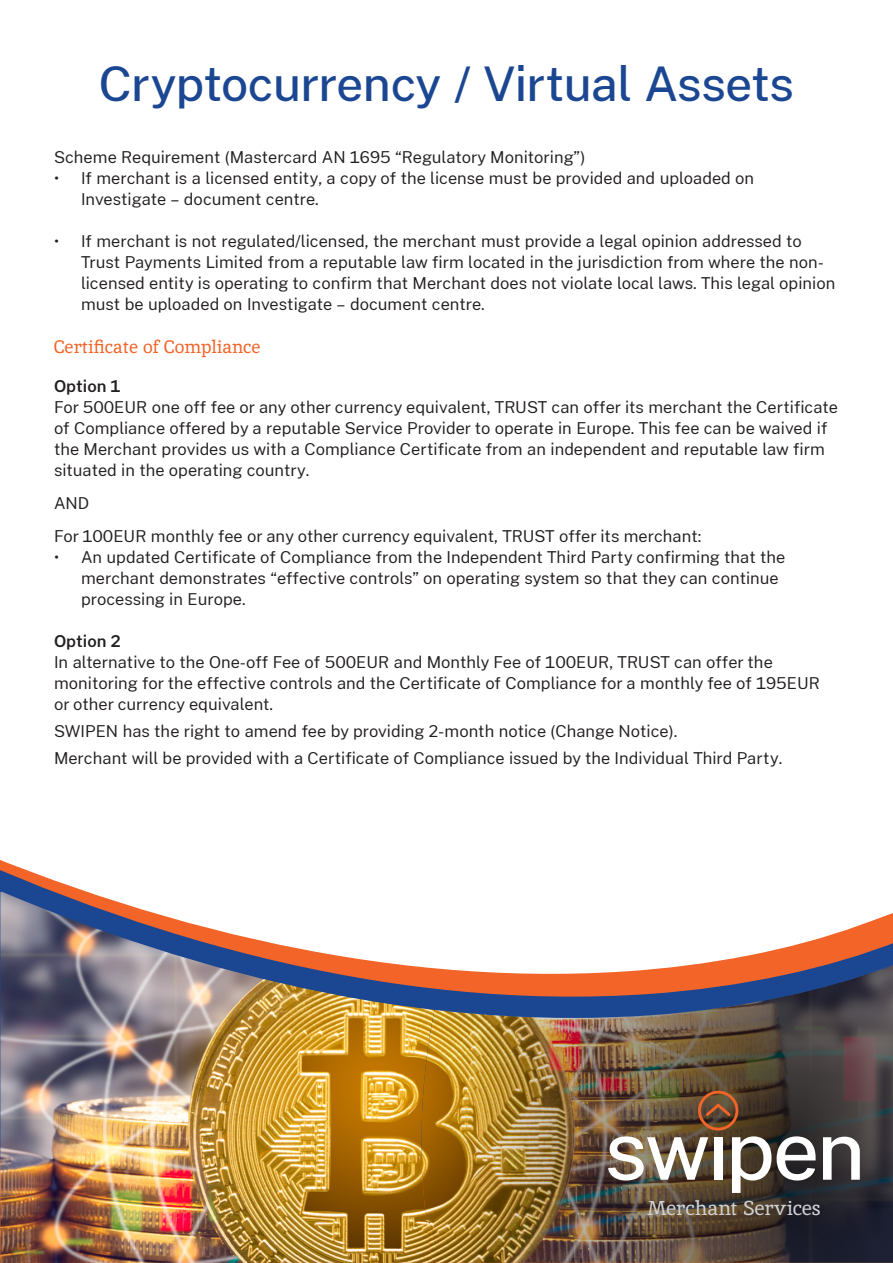
<style>
.page{position:relative;width:893px;height:1263px;background:#fff}
.page>*{position:absolute;margin:0;border:0;box-sizing:border-box;transform-origin:0 0}
.t1{font:500 48px "Cheyenne Sans";letter-spacing:-.015em;color:#1b4692}
.t2{font:20.1px "Inika";letter-spacing:-.02em;color:#d1d2d4}
.t3{font:18px "Inika";color:#f26428}
.t4{font:16.5px/21px "Cheyenne Sans";color:#231f20}
.t5{font:600 16.5px "Cheyenne Sans";color:#231f20}
</style>
<div class="page">
<svg style="left:0;top:860px;width:88px;height:32px"></svg>
<img style="left:0;top:892px;width:893px;height:371px">
<img style="left:422px;top:965px;width:471px;height:298px">
<img style="left:608px;top:1136px;width:100px;height:44px">
<div style="left:714px;top:1137px;width:8px;height:43px;background:#fff"></div>
<svg style="left:732px;top:1136px;width:39px;height:57px"></svg>
<svg style="left:777px;top:1136px;width:39px;height:44px"></svg>
<svg style="left:823px;top:1137px;width:37px;height:43px"></svg>
<svg style="left:698px;top:1091px;width:40px;height:39px;background:#7e4c2c"></svg>
<p class="t1" style="left:99px;top:54px;width:696px">Cryptocurrency / Virtual Assets</p>
<p class="t4" style="left:54px;top:146px;width:533px">Scheme Requirement (Mastercard AN 1695 “Regulatory Monitoring”)</p>
<p class="t4" style="left:81px;top:167px;width:675px;text-indent:-27px">• If merchant is a licensed entity, a copy of the license must be provided and uploaded on<br>Investigate – document centre.</p>
<p class="t4" style="left:81px;top:230px;width:756px;text-indent:-27px">• If merchant is not regulated/licensed, the merchant must provide a legal opinion addressed to Trust Payments Limited from a reputable law firm located in the jurisdiction from where the non&shy;licensed entity is operating to confirm that Merchant does not violate local laws. This legal opinion must be uploaded on Investigate – document centre.</p>
<p class="t3" style="left:54px;top:334px;width:208px">Certificate of Compliance</p>
<p class="t5" style="left:54px;top:376px;width:68px">Option 1</p>
<p class="t4" style="left:54px;top:396px;width:785px">For 500EUR one off fee or any other currency equivalent, TRUST can offer its merchant the Certificate of Compliance offered by a reputable Service Provider to operate in Europe. This fee can be waived if the Merchant provides us with a Compliance Certificate from an independent and reputable law firm situated in the operating country.</p>
<p class="t4" style="left:54px;top:492px;width:37px">AND</p>
<p class="t4" style="left:54px;top:525px;width:649px">For 100EUR monthly fee or any other currency equivalent, TRUST offer its merchant:</p>
<p class="t4" style="left:81px;top:546px;width:706px;text-indent:-27px">• An updated Certificate of Compliance from the Independent Third Party confirming that the merchant demonstrates “effective controls” on operating system so that they can continue processing in Europe.</p>
<p class="t5" style="left:54px;top:631px;width:68px">Option 2</p>
<p class="t4" style="left:54px;top:651px;width:767px">In alternative to the One-off Fee of 500EUR and Monthly Fee of 100EUR, TRUST can offer the monitoring for the effective controls and the Certificate of Compliance for a monthly fee of 195EUR or other currency equivalent.</p>
<p class="t4" style="left:54px;top:720px;width:625px">SWIPEN has the right to amend fee by providing 2-month notice (Change Notice).</p>
<p class="t4" style="left:54px;top:747px;width:730px">Merchant will be provided with a Certificate of Compliance issued by the Individual Third Party.</p>
<p class="t2" style="left:647px;top:1195px;width:175px">Merchant Services</p>
</div>
